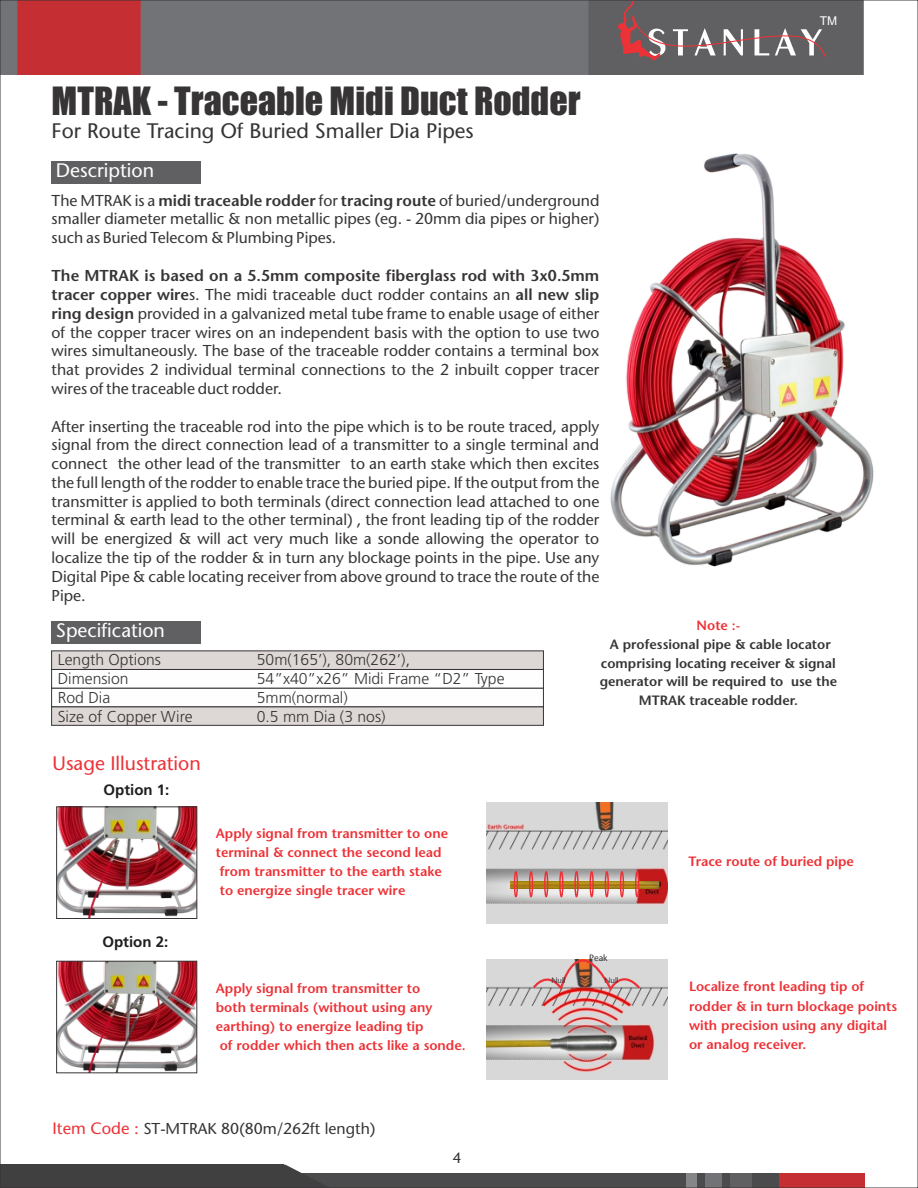
<style>
.page{position:relative;width:918px;height:1188px;background:#fff}
.page>*{position:absolute;margin:0;border:0;box-sizing:border-box;transform-origin:0 0}
.t1{font:36px "Impact";color:#373435}
.t2{font:21px "Stone Sans";color:#373435}
.t3{font:19.5px "Stone Sans";color:#fefefe}
.t4{font:19.5px "Stone Sans";color:#ed3237}
.t5{font:15.75px/18.8px "Stone Sans";color:#373435;text-align:justify}
.t6{font:300 15.75px "Frutiger LT Com";color:#373435}
.t7{font:15.75px "Stone Sans Semi";color:#373435}
.t8{font:700 15px "Frutiger LT Com";color:#201e1e}
.t9{font:15px "Stone Sans";color:#373435}
.t10{font:13.5px/19px "Stone Sans Semi";color:#ed3237}
.t11{font:13.5px/18.6px "Stone Sans Semi";color:#373435;text-align:center}
.t12{font:12.15px "Arial";color:#fefefe}
.t13{font:9.15px "Stone Sans";color:#373435}
.t14{font:7.95px "Stone Sans";color:#373435}
.s1{font-family:"Stone Sans Semi"}
.s2{font-size:16.5px;color:#ed3237}
</style>
<div class="page">
<div style="left:2px;top:2px;width:586px;height:73px;background:#727376"></div>
<div style="left:588px;top:0;width:276px;height:75px;background:#606062"></div>
<div style="left:17px;top:0;width:124px;height:75px;background:#c52f33"></div>
<svg style="left:618px;top:2px;width:208px;height:59px"></svg>
<div style="left:0;top:1173px;width:856px;height:15px;background:#4b4b4d"></div>
<div style="left:0;top:1165px;width:284px;height:23px;background:#414041"></div>
<svg style="left:284px;top:1165px;width:41px;height:21px"></svg>
<div style="left:730px;top:1173px;width:22px;height:15px;background:#606062"></div>
<div style="left:705px;top:1173px;width:17px;height:15px;background:#727376"></div>
<div style="left:686px;top:1173px;width:10px;height:15px;background:#848688"></div>
<div style="left:779px;top:1173px;width:86px;height:15px;background:#c52f33"></div>
<div style="left:52px;top:161px;width:149px;height:22px;background:#606062"></div>
<div style="left:52px;top:621px;width:149px;height:22px;background:#606062"></div>
<svg style="left:51px;top:650px;width:493px;height:76px"></svg>
<img style="left:610px;top:153px;width:263px;height:414px">
<img style="left:486px;top:802px;width:181px;height:121px">
<img style="left:511px;top:882px;width:147px;height:6px">
<div style="left:514px;top:871px;width:4px;height:26px;border:2px solid #ed3237;border-radius:50%"></div>
<div style="left:529px;top:871px;width:4px;height:26px;border:2px solid #ed3237;border-radius:50%"></div>
<div style="left:544px;top:871px;width:4px;height:26px;border:2px solid #ed3237;border-radius:50%"></div>
<div style="left:559px;top:871px;width:5px;height:26px;border:2px solid #ed3237;border-radius:50%"></div>
<div style="left:574px;top:871px;width:5px;height:26px;border:2px solid #ed3237;border-radius:50%"></div>
<div style="left:590px;top:871px;width:4px;height:26px;border:2px solid #ed3237;border-radius:50%"></div>
<div style="left:605px;top:871px;width:4px;height:26px;border:2px solid #ed3237;border-radius:50%"></div>
<div style="left:620px;top:871px;width:4px;height:26px;border:2px solid #ed3237;border-radius:50%"></div>
<div style="left:635px;top:871px;width:4px;height:26px;border:2px solid #ed3237;border-radius:50%"></div>
<img style="left:486px;top:959px;width:181px;height:121px">
<svg style="left:532px;top:959px;width:110px;height:39px;background:#cdaeac"></svg>
<img style="left:58px;top:808px;width:137px;height:109px">
<div style="left:56px;top:806px;width:141px;height:113px;border:1px solid #373435"></div>
<img style="left:58px;top:963px;width:137px;height:108px">
<div style="left:56px;top:961px;width:141px;height:112px;border:1px solid #373435"></div>
<h1 class="t1" style="left:52px;top:86px;width:531px">MTRAK - Traceable Midi Duct Rodder</h1>
<h2 class="t2" style="left:52px;top:118px;width:424px">For Route Tracing Of Buried Smaller Dia Pipes</h2>
<p class="t3" style="left:56px;top:159px;width:100px">Description</p>
<p class="t5" style="left:52px;top:191px;width:549px">The MTRAK is a <span class="s1">midi traceable rodder</span> for <span class="s1">tracing route</span> of buried/underground smaller diameter metallic &amp; non metallic pipes (eg. - 20mm dia pipes or higher) such as Buried Telecom &amp; Plumbing Pipes.</p>
<p class="t7" style="left:52px;top:266px;width:549px">The MTRAK is based on a 5.5mm composite fiberglass rod with 3x0.5mm</p>
<p class="t5" style="left:52px;top:285px;width:549px"><span class="s1">tracer copper wire</span>s. The midi traceable duct rodder contains an <span class="s1">all new slip ring design</span> provided in a galvanized metal tube frame to enable usage of either of the copper tracer wires on an independent basis with the option to use two wires simultaneously. The base of the traceable rodder contains a terminal box that provides 2 individual terminal connections to the 2 inbuilt copper tracer wires of the traceable duct rodder.</p>
<p class="t5" style="left:52px;top:417px;width:549px">After inserting the traceable rod into the pipe which is to be route traced, apply signal from the direct connection lead of a transmitter to a single terminal and connect the other lead of the transmitter to an earth stake which then excites the full length of the rodder to enable trace the buried pipe. If the output from the transmitter is applied to both terminals (direct connection lead attached to one terminal &amp; earth lead to the other terminal) , the front leading tip of the rodder will be energized &amp; will act very much like a sonde allowing the operator to localize the tip of the rodder &amp; in turn any blockage points in the pipe. Use any Digital Pipe &amp; cable locating receiver from above ground to trace the route of the Pipe.</p>
<p class="t12" style="left:820px;top:16px;width:19px">TM</p>
<p class="t3" style="left:56px;top:618px;width:111px">Specification</p>
<p class="t6" style="left:58px;top:653px;width:105px">Length Options</p>
<p class="t6" style="left:257px;top:653px;width:155px">50m(165’), 80m(262’),</p>
<p class="t6" style="left:58px;top:672px;width:72px">Dimension</p>
<p class="t6" style="left:257px;top:672px;width:249px">54”x40”x26” Midi Frame “D2” Type</p>
<p class="t6" style="left:58px;top:691px;width:54px">Rod Dia</p>
<p class="t6" style="left:257px;top:691px;width:93px">5mm(normal)</p>
<p class="t6" style="left:58px;top:710px;width:136px">Size of Copper Wire</p>
<p class="t6" style="left:257px;top:710px;width:130px">0.5 mm Dia (3 nos)</p>
<p class="t4" style="left:53px;top:752px;width:150px">Usage Illustration</p>
<p class="t8" style="left:104px;top:784px;width:67px">Option 1:</p>
<p class="t8" style="left:102px;top:936px;width:67px">Option 2:</p>
<p class="t10" style="left:216px;top:824px;width:234px">Apply signal from transmitter to one terminal &amp; connect the second lead from transmitter to the earth stake to energize single tracer wire</p>
<p class="t10" style="left:697px;top:616px;width:45px">Note :-</p>
<p class="t11" style="left:600px;top:635px;width:239px">A professional pipe &amp; cable locator comprising locating receiver &amp; signal generator will be required to use the MTRAK traceable rodder.</p>
<p class="t13" style="left:589px;top:952px;width:20px">Peak</p>
<p class="t10" style="left:689px;top:852px;width:167px">Trace route of buried pipe</p>
<p class="t14" style="left:551px;top:976px;width:16px">Null</p>
<p class="t14" style="left:604px;top:976px;width:16px">Null</p>
<p class="t10" style="left:216px;top:979px;width:251px">Apply signal from transmitter to<br>both terminals (without using any earthing) to energize leading tip<br>of rodder which then acts like a sonde.</p>
<p class="t10" style="left:689px;top:977px;width:210px">Localize front leading tip of rodder &amp; in turn blockage points with precision using any digital or analog receiver.</p>
<p class="t5" style="left:53px;top:1119px;width:324px"><span class="s2">Item Code :</span> ST-MTRAK 80(80m/262ft length)</p>
<p class="t9" style="left:453px;top:1149px;width:10px">4</p>
</div>
